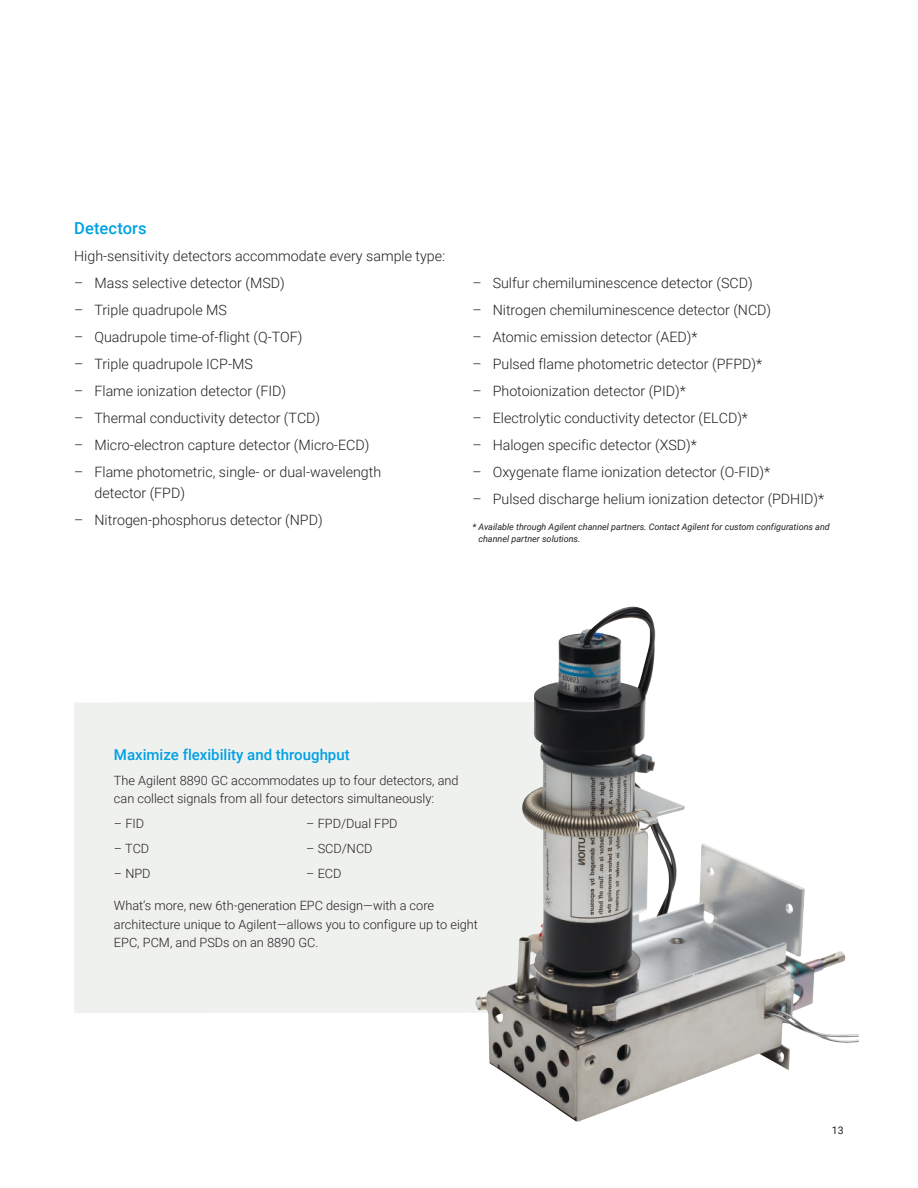
<style>
.page{position:relative;width:918px;height:1188px;background:#fff}
.page>*{position:absolute;margin:0;border:0;box-sizing:border-box;transform-origin:0 0}
.t1{font:500 16.5px "Roboto";letter-spacing:.005em;color:#00a1e4}
.t2{font:500 15px "Roboto";color:#00a1e4}
.t3{font:300 14.25px/21px "Roboto";color:#231f20}
.t4{font:300 12.75px/18.8px "Roboto";color:#231f20}
.t5{font:10.5px "Roboto";color:#231f20}
.t6{font:italic 9px/12px "Roboto";color:#231f20}
</style>
<div class="page">
<div style="left:74px;top:702px;width:556px;height:311px;background:#eff1ef"></div>
<img style="left:475px;top:612px;width:384px;height:510px">
<p class="t1" style="left:74px;top:221px;width:74px">Detectors</p>
<p class="t3" style="left:74px;top:247px;width:372px">High-sensitivity detectors accommodate every sample type:</p>
<p class="t3" style="left:74px;top:274px;width:212px">– Mass selective detector (MSD)</p>
<p class="t3" style="left:74px;top:301px;width:154px">– Triple quadrupole MS</p>
<p class="t3" style="left:74px;top:328px;width:230px">– Quadrupole time-of-flight (Q-TOF)</p>
<p class="t3" style="left:74px;top:355px;width:180px">– Triple quadrupole ICP-MS</p>
<p class="t3" style="left:74px;top:382px;width:213px">– Flame ionization detector (FID)</p>
<p class="t3" style="left:74px;top:409px;width:248px">– Thermal conductivity detector (TCD)</p>
<p class="t3" style="left:74px;top:436px;width:297px">– Micro-electron capture detector (Micro-ECD)</p>
<p class="t3" style="left:94px;top:463px;width:288px;text-indent:-20px">– Flame photometric, single- or dual-wavelength detector (FPD)</p>
<p class="t3" style="left:74px;top:511px;width:250px">– Nitrogen-phosphorus detector (NPD)</p>
<p class="t3" style="left:472px;top:274px;width:282px">– Sulfur chemiluminescence detector (SCD)</p>
<p class="t3" style="left:472px;top:301px;width:300px">– Nitrogen chemiluminescence detector (NCD)</p>
<p class="t3" style="left:472px;top:328px;width:226px">– Atomic emission detector (AED)*</p>
<p class="t3" style="left:472px;top:355px;width:291px">– Pulsed flame photometric detector (PFPD)*</p>
<p class="t3" style="left:472px;top:382px;width:215px">– Photoionization detector (PID)*</p>
<p class="t3" style="left:472px;top:409px;width:277px">– Electrolytic conductivity detector (ELCD)*</p>
<p class="t3" style="left:472px;top:436px;width:226px">– Halogen specific detector (XSD)*</p>
<p class="t3" style="left:472px;top:463px;width:299px">– Oxygenate flame ionization detector (O-FID)*</p>
<p class="t3" style="left:472px;top:490px;width:353px">– Pulsed discharge helium ionization detector (PDHID)*</p>
<p class="t6" style="left:479px;top:521px;width:353px;text-indent:-6px">* Available through Agilent channel partners. Contact Agilent for custom configurations and channel partner solutions.</p>
<p class="t2" style="left:114px;top:748px;width:237px">Maximize flexibility and throughput</p>
<p class="t4" style="left:114px;top:772px;width:346px">The Agilent 8890 GC accommodates up to four detectors, and can collect signals from all four detectors simultaneously:</p>
<p class="t4" style="left:114px;top:815px;width:32px">– FID</p>
<p class="t4" style="left:114px;top:840px;width:37px">– TCD</p>
<p class="t4" style="left:114px;top:865px;width:38px">– NPD</p>
<p class="t4" style="left:306px;top:815px;width:93px">– FPD/Dual FPD</p>
<p class="t4" style="left:306px;top:840px;width:68px">– SCD/NCD</p>
<p class="t4" style="left:306px;top:865px;width:37px">– ECD</p>
<p class="t4" style="left:114px;top:897px;width:366px">What’s more, new 6th-generation EPC design—with a core architecture unique to Agilent—allows you to configure up to eight<br>EPC, PCM, and PSDs on an 8890 GC.</p>
<p class="t5" style="left:832px;top:1126px;width:13px">13</p>
</div>
